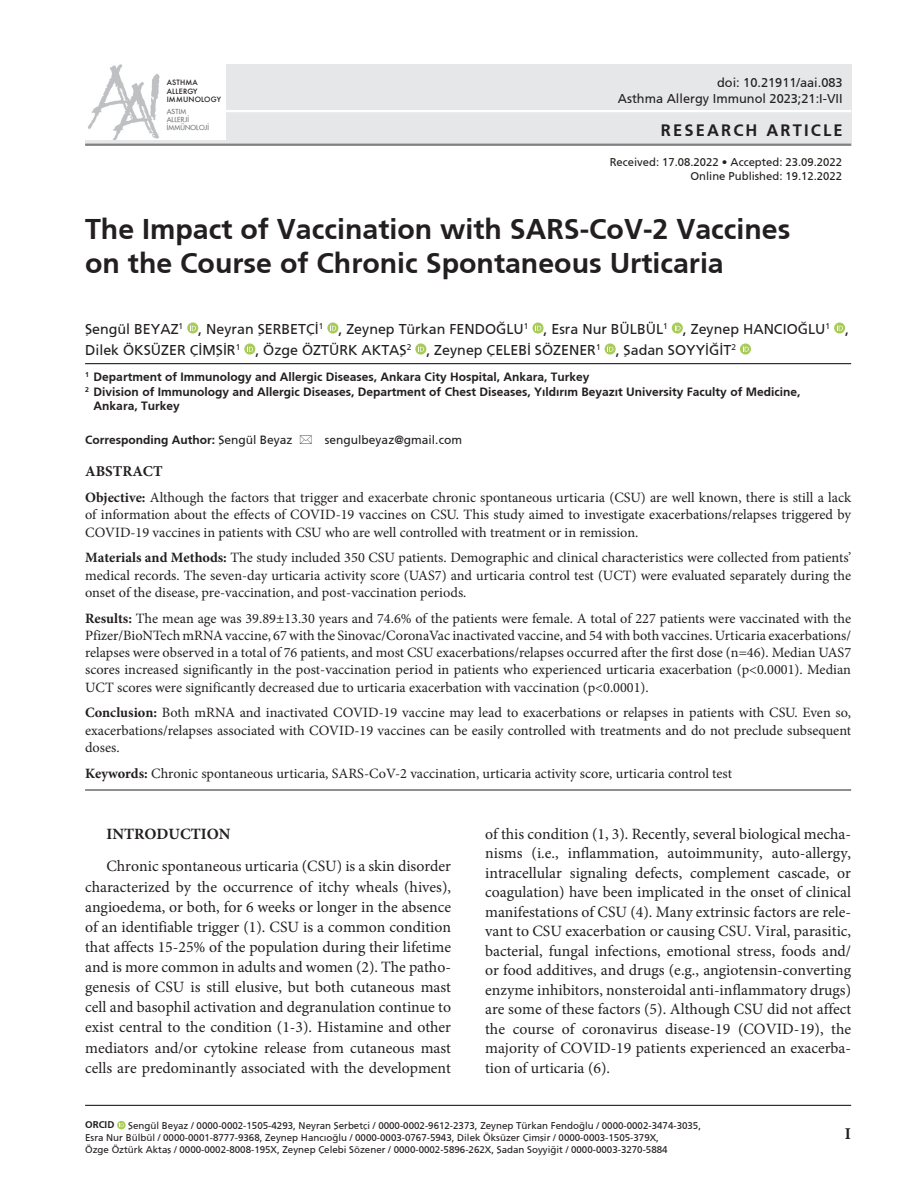
<style>
.page{position:relative;width:915px;height:1191px;background:#fff}
.page>*{position:absolute;margin:0;border:0;box-sizing:border-box;transform-origin:0 0}
.t1{font:700 28.5px/34.2px "Frutiger";color:#231f20}
.t2{font:700 16.5px "Frutiger";letter-spacing:.13em;color:#231f20}
.t3{font:700 16.5px "Minion Pro";color:#231f20}
.t4{font:15.75px/19.5px "Minion Pro";color:#231f20;text-align:justify}
.t5{font:700 15.75px "Minion Pro";color:#231f20}
.t6{font:700 15px "Minion Pro";color:#231f20}
.t7{font:14.25px/17.2px "Minion Pro";color:#231f20;text-align:justify}
.t8{font:14.25px/21px "Frutiger Roman";color:#231f20}
.t9{font:12.75px/16.5px "Frutiger Roman";color:#231f20;text-align:right}
.t10{font:700 12px "Frutiger";color:#231f20}
.t11{font:12px "Frutiger Roman";color:#231f20}
.t12{font:11.25px/13.5px "Frutiger Roman";color:#231f20;text-align:right}
.t13{font:9.75px/12px "Frutiger Roman";color:#231f20}
.t14{font:700 9.75px "Frutiger";color:#231f20}
.t15{font:500 7.05px/8.6px "Futura";letter-spacing:.025em;color:#231f20}
.t16{font:6.75px/8.1px "Futura";letter-spacing:.025em;color:#6c6d70}
.s1{font-family:"Frutiger Roman";font-weight:400}
.s2{font-weight:700}
</style>
<div class="page">
<div style="left:85px;top:64px;width:765px;height:81px;background:#e6e7e9"></div>
<hr style="left:85px;top:144px;width:765px;height:2px;background:#808285">
<hr style="left:222px;top:110px;width:628px;height:2px;background:#fff">
<img style="left:85px;top:64px;width:141px;height:76px">
<hr style="left:85px;top:1104px;width:765px;height:2px;background:#231f20">
<hr style="left:85px;top:363px;width:765px;height:1px;background:#231f20">
<svg style="left:187px;top:322px;width:11px;height:11px"></svg>
<svg style="left:190px;top:324px;width:6px;height:6px"></svg>
<svg style="left:327px;top:322px;width:11px;height:11px"></svg>
<svg style="left:330px;top:324px;width:6px;height:6px"></svg>
<svg style="left:532px;top:322px;width:11px;height:11px"></svg>
<svg style="left:535px;top:324px;width:6px;height:6px"></svg>
<svg style="left:671px;top:322px;width:11px;height:11px"></svg>
<svg style="left:674px;top:324px;width:6px;height:6px"></svg>
<svg style="left:833px;top:322px;width:11px;height:11px"></svg>
<svg style="left:836px;top:324px;width:6px;height:6px"></svg>
<svg style="left:244px;top:343px;width:11px;height:11px"></svg>
<svg style="left:247px;top:345px;width:6px;height:6px"></svg>
<svg style="left:415px;top:343px;width:11px;height:11px"></svg>
<svg style="left:418px;top:345px;width:6px;height:6px"></svg>
<svg style="left:604px;top:343px;width:11px;height:11px"></svg>
<svg style="left:607px;top:345px;width:6px;height:6px"></svg>
<svg style="left:739px;top:343px;width:11px;height:11px"></svg>
<svg style="left:742px;top:345px;width:6px;height:6px"></svg>
<svg style="left:117px;top:1120px;width:9px;height:9px"></svg>
<svg style="left:119px;top:1122px;width:5px;height:5px"></svg>
<hr style="left:85px;top:789px;width:765px;height:1px;background:#231f20">
<p class="t15" style="left:167px;top:78px;width:56px">ASTHMA<br>ALLERGY<br>IMMUNOLOGY</p>
<p class="t16" style="left:167px;top:107px;width:44px">ASTIM<br>ALLERJİ<br>İMMÜNOLOJİ</p>
<p class="t9" style="left:617px;top:74px;width:226px">doi: 10.21911/aai.083<br>Asthma Allergy Immunol 2023;21:I-VII</p>
<p class="t2" style="left:660px;top:120px;width:183px">RESEARCH ARTICLE</p>
<p class="t12" style="left:609px;top:155px;width:233px">Received: 17.08.2022 • Accepted: 23.09.2022<br>Online Published: 19.12.2022</p>
<h1 class="t1" style="left:85px;top:212px;width:706px">The Impact of Vaccination with SARS-CoV-2 Vaccines on the Course of Chronic Spontaneous Urticaria</h1>
<p class="t8" style="left:85px;top:318px;width:765px">Şengül BEYAZ<sup>1</sup> , Neyran ŞERBETÇI<sup>1</sup> , Zeynep Türkan FENDOĞLU<sup>1</sup> , Esra Nur BÜLBÜL<sup>1</sup> , Zeynep HANCIOĞLU<sup>1</sup> ,<br>Dilek ÖKSÜZER ÇIMŞIR<sup>1</sup> , Özge ÖZTÜRK AKTAŞ<sup>2</sup> , Zeynep ÇELEBI SÖZENER<sup>1</sup> , Şadan SOYYIĞIT<sup>2</sup></p>
<p class="t10" style="left:85px;top:370px;width:505px"><sup>1</sup> Department of Immunology and Allergic Diseases, Ankara City Hospital, Ankara, Turkey</p>
<p class="t10" style="left:85px;top:384px;width:716px"><sup>2</sup> Division of Immunology and Allergic Diseases, Department of Chest Diseases, Yıldırım Beyazıt University Faculty of Medicine,</p>
<p class="t10" style="left:94px;top:399px;width:88px">Ankara, Turkey</p>
<p class="t10" style="left:85px;top:432px;width:209px">Corresponding Author: <span class="s1">Şengül Beyaz</span></p>
<p class="t11" style="left:325px;top:432px;width:138px">sengulbeyaz@gmail.com</p>
<p class="t6" style="left:85px;top:461px;width:79px">ABSTRACT</p>
<p class="t7" style="left:85px;top:489px;width:767px"><span class="s2">Objective:</span> Although the factors that trigger and exacerbate chronic spontaneous urticaria (CSU) are well known, there is still a lack of information about the effects of COVID-19 vaccines on CSU. This study aimed to investigate exacerbations/relapses triggered by COVID-19 vaccines in patients with CSU who are well controlled with treatment or in remission.</p>
<p class="t7" style="left:85px;top:549px;width:767px"><span class="s2">Materials and Methods:</span> The study included 350 CSU patients. Demographic and clinical characteristics were collected from patients’ medical records. The seven-day urticaria activity score (UAS7) and urticaria control test (UCT) were evaluated separately during the onset of the disease, pre-vaccination, and post-vaccination periods.</p>
<p class="t7" style="left:85px;top:609px;width:767px"><span class="s2">Results:</span> The mean age was 39.89±13.30 years and 74.6% of the patients were female. A total of 227 patients were vaccinated with the Pfizer/BioNTech mRNA vaccine, 67 with the Sinovac/CoronaVac inactivated vaccine, and 54 with both vaccines. Urticaria exacerbations/ relapses were observed in a total of 76 patients, and most CSU exacerbations/relapses occurred after the first dose (n=46). Median UAS7 scores increased significantly in the post-vaccination period in patients who experienced urticaria exacerbation (p&lt;0.0001). Median UCT scores were significantly decreased due to urticaria exacerbation with vaccination (p&lt;0.0001).</p>
<p class="t7" style="left:85px;top:704px;width:767px"><span class="s2">Conclusion:</span> Both mRNA and inactivated COVID-19 vaccine may lead to exacerbations or relapses in patients with CSU. Even so, exacerbations/relapses associated with COVID-19 vaccines can be easily controlled with treatments and do not preclude subsequent doses.</p>
<p class="t7" style="left:85px;top:764px;width:648px"><span class="s2">Keywords:</span> Chronic spontaneous urticaria, SARS-CoV-2 vaccination, urticaria activity score, urticaria control test</p>
<p class="t5" style="left:106px;top:822px;width:126px">INTRODUCTION</p>
<p class="t4" style="left:85px;top:856px;width:367px;line-height:20.1px;text-indent:21px">Chronic spontaneous urticaria (CSU) is a skin disorder characterized by the occurrence of itchy wheals (hives), angioedema, or both, for 6 weeks or longer in the absence of an identifiable trigger (1). CSU is a common condition that affects 15-25% of the population during their lifetime and is more common in adults and women (2). The patho&shy;genesis of CSU is still elusive, but both cutaneous mast cell and basophil activation and degranulation continue to exist central to the condition (1-3). Histamine and other mediators and/or cytokine release from cutaneous mast cells are predominantly associated with the development</p>
<p class="t4" style="left:485px;top:824px;width:367px">of this condition (1, 3). Recently, several biological mecha&shy;nisms (i.e., inflammation, autoimmunity, auto-allergy, intracellular signaling defects, complement cascade, or coagulation) have been implicated in the onset of clinical manifestations of CSU (4). Many extrinsic factors are rele&shy;vant to CSU exacerbation or causing CSU. Viral, parasitic, bacterial, fungal infections, emotional stress, foods and/ or food additives, and drugs (e.g., angiotensin-converting enzyme inhibitors, nonsteroidal anti-inflammatory drugs) are some of these factors (5). Although CSU did not affect the course of coronavirus disease-19 (COVID-19), the majority of COVID-19 patients experienced an exacerba&shy;tion of urticaria (6).</p>
<p class="t14" style="left:85px;top:1119px;width:31px">ORCID</p>
<p class="t13" style="left:85px;top:1119px;width:617px;text-indent:43px">Şengül Beyaz / 0000-0002-1505-4293, Neyran Şerbetçi / 0000-0002-9612-2373, Zeynep Türkan Fendoğlu / 0000-0002-3474-3035,<br>Esra Nur Bülbül / 0000-0001-8777-9368, Zeynep Hancıoğlu / 0000-0003-0767-5943, Dilek Öksüzer Çimşir / 0000-0003-1505-379X,<br>Özge Öztürk Aktaş / 0000-0002-8008-195X, Zeynep Çelebi Sözener / 0000-0002-5896-262X, Şadan Soyyiğit / 0000-0003-3270-5884</p>
<p class="t3" style="left:844px;top:1121px;width:8px">I</p>
</div>
